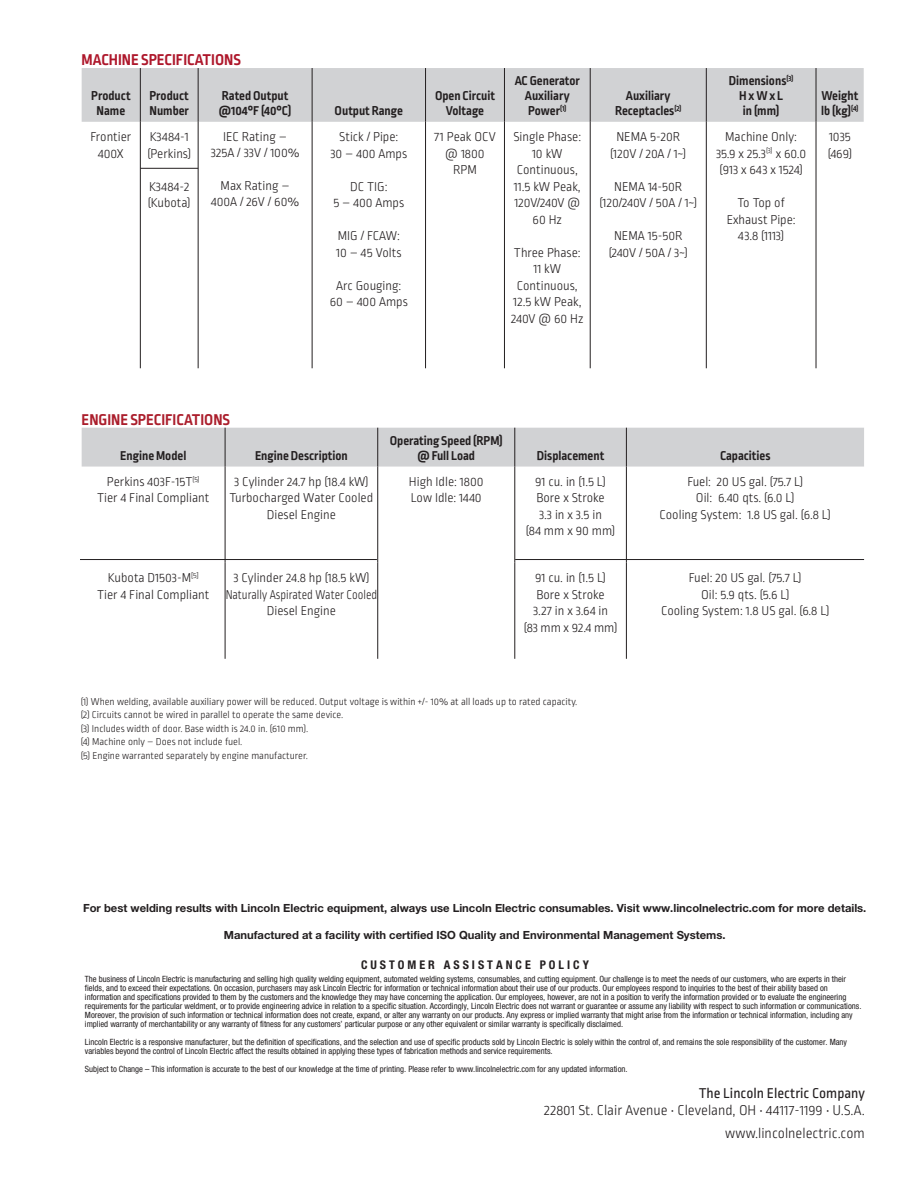
<style>
.page{position:relative;width:918px;height:1188px;background:#fff}
.page>*{position:absolute;margin:0;border:0;box-sizing:border-box;transform-origin:0 0}
.t1{font:700 16.5px "Ropa Sans Pro";color:#ae172b}
.t2{font:700 16.5px "Ropa Sans Pro";color:#ab1e2c}
.t3{font:300 15px/23.2px "Ropa Sans Pro";color:#231f20;text-align:right}
.t4{font:15px "Ropa Sans Pro";color:#231f20}
.t5{font:300 13.5px/16.5px "Ropa Sans Pro";color:#231f20;text-align:center}
.t6{font:700 13.5px/15px "Ropa Sans Pro";color:#231f20;text-align:center}
.t7{font:700 condensed 12px "Helvetica Neue LT Std";letter-spacing:.25em;color:#231f20}
.t8{font:700 11.25px "Helvetica Neue LT Std";color:#231f20}
.t9{font:300 10.5px/13.5px "Ropa Sans Pro";color:#231f20}
.t10{font:condensed 8.7px/9px "Helvetica Neue LT Std";color:#231f20}
</style>
<div class="page">
<div style="left:82px;top:68px;width:782px;height:54px;background:#d1d2d4"></div>
<hr style="left:198px;top:122px;width:1px;height:246px;background:#231f20">
<hr style="left:312px;top:122px;width:1px;height:246px;background:#231f20">
<hr style="left:425px;top:122px;width:1px;height:246px;background:#231f20">
<hr style="left:504px;top:122px;width:1px;height:246px;background:#231f20">
<hr style="left:590px;top:122px;width:1px;height:246px;background:#231f20">
<hr style="left:706px;top:122px;width:1px;height:246px;background:#231f20">
<hr style="left:816px;top:122px;width:1px;height:246px;background:#231f20">
<hr style="left:198px;top:68px;width:1px;height:54px;background:#231f20">
<hr style="left:312px;top:68px;width:1px;height:54px;background:#231f20">
<hr style="left:425px;top:68px;width:1px;height:54px;background:#231f20">
<hr style="left:504px;top:68px;width:1px;height:54px;background:#231f20">
<hr style="left:590px;top:68px;width:1px;height:54px;background:#231f20">
<hr style="left:706px;top:68px;width:1px;height:54px;background:#231f20">
<hr style="left:816px;top:68px;width:1px;height:54px;background:#231f20">
<hr style="left:140px;top:68px;width:1px;height:54px;background:#231f20">
<hr style="left:140px;top:122px;width:1px;height:246px;background:#231f20">
<div style="left:82px;top:428px;width:782px;height:39px;background:#d1d2d4"></div>
<hr style="left:377px;top:467px;width:1px;height:96px;background:#231f20">
<hr style="left:515px;top:467px;width:1px;height:96px;background:#231f20">
<hr style="left:377px;top:563px;width:1px;height:96px;background:#231f20">
<hr style="left:515px;top:563px;width:1px;height:96px;background:#231f20">
<hr style="left:626px;top:467px;width:1px;height:96px;background:#231f20">
<hr style="left:626px;top:563px;width:1px;height:96px;background:#231f20">
<hr style="left:377px;top:428px;width:1px;height:39px;background:#231f20">
<hr style="left:515px;top:428px;width:1px;height:39px;background:#231f20">
<hr style="left:626px;top:428px;width:1px;height:39px;background:#231f20">
<hr style="left:225px;top:428px;width:1px;height:39px;background:#231f20">
<hr style="left:225px;top:467px;width:1px;height:96px;background:#231f20">
<hr style="left:225px;top:563px;width:1px;height:96px;background:#231f20">
<hr style="left:140px;top:168px;width:58px;height:1px;background:#231f20">
<hr style="left:80px;top:559px;width:297px;height:1px;background:#231f20">
<hr style="left:515px;top:559px;width:349px;height:1px;background:#231f20">
<h1 class="t1" style="left:82px;top:51px;width:161px">MACHINE SPECIFICATIONS</h1>
<h3 class="t6" style="left:91px;top:89px;width:41px">Product<br>Name</h3>
<h3 class="t6" style="left:149px;top:89px;width:41px;text-align:left">Product<br>Number</h3>
<h3 class="t6" style="left:219px;top:89px;width:74px;text-align:left">Rated Output @104°F (40°C)</h3>
<h3 class="t5" style="left:91px;top:129px;width:42px">Frontier<br>400X</h3>
<h3 class="t5" style="left:147px;top:129px;width:45px;text-align:left">K3484-1 (Perkins)</h3>
<h3 class="t5" style="left:148px;top:179px;width:44px;text-align:left">K3484-2 (Kubota)</h3>
<h3 class="t5" style="left:211px;top:130px;width:90px">IEC Rating –<br>325A / 33V / 100%</h3>
<h3 class="t5" style="left:211px;top:178px;width:89px">Max Rating –<br>400A / 26V / 60%</h3>
<h3 class="t6" style="left:335px;top:104px;width:70px">Output Range</h3>
<h3 class="t5" style="left:330px;top:129px;width:78px">Stick / Pipe:<br>30 – 400 Amps</h3>
<h3 class="t5" style="left:333px;top:179px;width:72px">DC TIG:<br>5 – 400 Amps</h3>
<h3 class="t5" style="left:336px;top:228px;width:67px;text-align:left">MIG / FCAW:<br>10 – 45 Volts</h3>
<h3 class="t5" style="left:330px;top:278px;width:80px">Arc Gouging:<br>60 – 400 Amps</h3>
<h3 class="t6" style="left:435px;top:89px;width:61px">Open Circuit<br>Voltage</h3>
<h3 class="t6" style="left:515px;top:74px;width:67px">AC Generator<br>Auxiliary<br>Power<sup>(1)</sup></h3>
<h3 class="t6" style="left:615px;top:89px;width:68px">Auxiliary<br>Receptacles<sup>(2)</sup></h3>
<h3 class="t6" style="left:729px;top:74px;width:66px">Dimensions<sup>(3)<br></sup>H x W x L<br>in (mm)</h3>
<h3 class="t6" style="left:821px;top:89px;width:39px;text-align:left">Weight lb (kg)<sup>(4)</sup></h3>
<h3 class="t5" style="left:434px;top:129px;width:63px">71 Peak OCV @ 1800<br>RPM</h3>
<h3 class="t5" style="left:513px;top:129px;width:69px">Single Phase:<br>10 kW<br>Continuous,<br>11.5 kW Peak,<br>120V/240V @<br>60 Hz</h3>
<h3 class="t5" style="left:511px;top:245px;width:74px">Three Phase:<br>11 kW<br>Continuous,<br>12.5 kW Peak,<br>240V @ 60 Hz</h3>
<h3 class="t5" style="left:610px;top:129px;width:77px">NEMA 5-20R (120V / 20A / 1~)</h3>
<h3 class="t5" style="left:599px;top:179px;width:99px">NEMA 14-50R (120/240V / 50A / 1~)</h3>
<h3 class="t5" style="left:609px;top:228px;width:81px">NEMA 15-50R (240V / 50A / 3~)</h3>
<h3 class="t5" style="left:716px;top:129px;width:92px">Machine Only:<br>35.9 x 25.3<sup>(3)</sup> x 60.0 (913 x 643 x 1524)</h3>
<h3 class="t5" style="left:727px;top:195px;width:70px">To Top of<br>Exhaust Pipe:<br>43.8 (1113)</h3>
<h3 class="t5" style="left:828px;top:129px;width:26px;text-align:left">1035 (469)</h3>
<h1 class="t2" style="left:82px;top:410px;width:150px">ENGINE SPECIFICATIONS</h1>
<h3 class="t6" style="left:120px;top:449px;width:68px">Engine Model</h3>
<h3 class="t6" style="left:255px;top:449px;width:94px">Engine Description</h3>
<h3 class="t6" style="left:390px;top:434px;width:115px">Operating Speed (RPM) @ Full Load</h3>
<h3 class="t6" style="left:537px;top:449px;width:69px">Displacement</h3>
<h3 class="t6" style="left:720px;top:449px;width:52px">Capacities</h3>
<h3 class="t5" style="left:97px;top:474px;width:114px">Perkins 403F-15T<sup>(5)<br></sup>Tier 4 Final Compliant</h3>
<h3 class="t5" style="left:230px;top:474px;width:145px">3 Cylinder 24.7 hp (18.4 kW)<br>Turbocharged Water Cooled<br>Diesel Engine</h3>
<h3 class="t5" style="left:409px;top:474px;width:76px;text-align:left">High Idle: 1800<br>Low Idle: 1440</h3>
<h3 class="t5" style="left:526px;top:474px;width:91px">91 cu. in (1.5 L)<br>Bore x Stroke<br>3.3 in x 3.5 in<br>(84 mm x 90 mm)</h3>
<h3 class="t5" style="left:660px;top:474px;width:173px">Fuel: 20 US gal. (75.7 L)<br>Oil: 6.40 qts. (6.0 L)<br>Cooling System: 1.8 US gal. (6.8 L)</h3>
<h3 class="t5" style="left:97px;top:570px;width:114px">Kubota D1503-M<sup>[5]<br></sup>Tier 4 Final Compliant</h3>
<h3 class="t5" style="left:226px;top:570px;width:153px">3 Cylinder 24.8 hp (18.5 kW)<br>Naturally Aspirated Water Cooled<br>Diesel Engine</h3>
<h3 class="t5" style="left:524px;top:570px;width:95px">91 cu. in (1.5 L)<br>Bore x Stroke<br>3.27 in x 3.64 in<br>(83 mm x 92.4 mm)</h3>
<h3 class="t5" style="left:661px;top:570px;width:170px">Fuel: 20 US gal. (75.7 L)<br>Oil: 5.9 qts. (5.6 L)<br>Cooling System: 1.8 US gal. (6.8 L)</h3>
<p class="t9" style="left:81px;top:695px;width:498px">(1) When welding, available auxiliary power will be reduced. Output voltage is within +/- 10% at all loads up to rated capacity. (2) Circuits cannot be wired in parallel to operate the same device.<br>(3) Includes width of door. Base width is 24.0 in. (610 mm).<br>(4) Machine only – Does not include fuel.<br>(5) Engine warranted separately by engine manufacturer.</p>
<p class="t8" style="left:83px;top:901px;width:785px">For best welding results with Lincoln Electric equipment, always use Lincoln Electric consumables. Visit www.lincolnelectric.com for more details.</p>
<p class="t8" style="left:224px;top:928px;width:503px">Manufactured at a facility with certified ISO Quality and Environmental Management Systems.</p>
<h3 class="t7" style="left:361px;top:957px;width:229px">CUSTOMER ASSISTANCE POLICY</h3>
<p class="t10" style="left:85px;top:974px;width:778px">The business of Lincoln Electric is manufacturing and selling high quality welding equipment, automated welding systems, consumables, and cutting equipment. Our challenge is to meet the needs of our customers, who are experts in their fields, and to exceed their expectations. On occasion, purchasers may ask Lincoln Electric for information or technical information about their use of our products. Our employees respond to inquiries to the best of their ability based on information and specifications provided to them by the customers and the knowledge they may have concerning the application. Our employees, however, are not in a position to verify the information provided or to evaluate the engineering requirements for the particular weldment, or to provide engineering advice in relation to a specific situation. Accordingly, Lincoln Electric does not warrant or guarantee or assume any liability with respect to such information or communications.<br>Moreover, the provision of such information or technical information does not create, expand, or alter any warranty on our products. Any express or implied warranty that might arise from the information or technical information, including any implied warranty of merchantability or any warranty of fitness for any customers’ particular purpose or any other equivalent or similar warranty is specifically disclaimed.</p>
<p class="t10" style="left:85px;top:1037px;width:764px">Lincoln Electric is a responsive manufacturer, but the definition of specifications, and the selection and use of specific products sold by Lincoln Electric is solely within the control of, and remains the sole responsibility of the customer. Many variables beyond the control of Lincoln Electric affect the results obtained in applying these types of fabrication methods and service requirements.</p>
<p class="t10" style="left:85px;top:1064px;width:544px">Subject to Change – This information is accurate to the best of our knowledge at the time of printing. Please refer to www.lincolnelectric.com for any updated information.</p>
<h2 class="t4" style="left:699px;top:1085px;width:168px">The Lincoln Electric Company</h2>
<h2 class="t3" style="left:544px;top:1099px;width:322px">22801 St. Clair Avenue • Cleveland, OH • 44117-1199 • U.S.A. www.lincolnelectric.com</h2>
</div>
